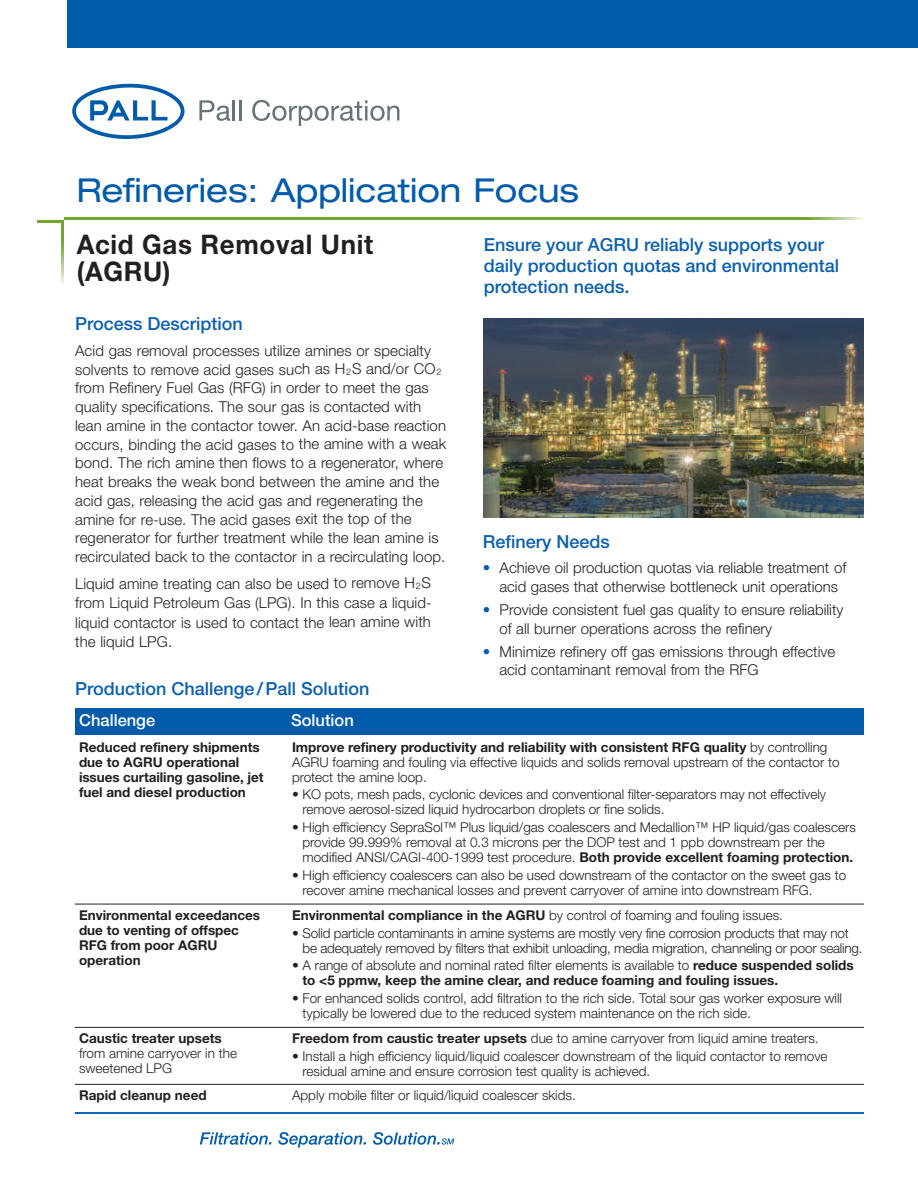
<style>
.page{position:relative;width:918px;height:1188px;background:#fff}
.page>*{position:absolute;margin:0;border:0;box-sizing:border-box;transform-origin:0 0}
.t1{font:expanded 33px "Helvetica Neue LT Std";color:#015bab}
.t2{font:700 27px/27px "Helvetica Neue LT Std";letter-spacing:.025em;color:#231f20;scale:.96 1}
.t3{font:500 18px/21px "Helvetica Neue LT Std";color:#0d60ae}
.t4{font:500 16.5px "Helvetica Neue LT Std";color:#fff}
.t5{font:300 15px/18.8px "Helvetica Neue";letter-spacing:.005em;color:#231f20}
.t6{font:300 13.5px/15px "Helvetica Neue LT Std";color:#231f20}
.t7{font:700 13.5px/15px "Helvetica Neue LT Std";color:#231f20}
.s1{font-size:9px}
.s2{color:#015bab}
.s3{font-weight:700}
.s4{font-weight:300}
</style>
<div class="page">
<svg style="left:200px;top:1132px;width:72px;height:13px"></svg>
<svg style="left:278px;top:1132px;width:88px;height:16px"></svg>
<svg style="left:373px;top:1132px;width:81px;height:13px"></svg>
<hr style="left:64px;top:217px;width:746px;height:2px;background:#73a532">
<hr style="left:37px;top:221px;width:26px;height:2px;background:#73a532">
<hr style="left:61px;top:221px;width:2px;height:22px;background:#73a532">
<svg style="left:61px;top:243px;width:2px;height:41px"></svg>
<svg style="left:810px;top:217px;width:53px;height:2px"></svg>
<img style="left:484px;top:318px;width:380px;height:200px">
<svg style="left:199px;top:100px;width:31px;height:21px"></svg>
<hr style="left:233px;top:100px;width:2px;height:20px;background:#687379">
<hr style="left:239px;top:100px;width:2px;height:20px;background:#687379">
<svg style="left:252px;top:100px;width:147px;height:26px"></svg>
<svg style="left:72px;top:83px;width:113px;height:56px"></svg>
<div style="left:68px;top:0;width:850px;height:47px;background:#015bab"></div>
<div style="left:75px;top:708px;width:789px;height:27px;background:#015bab"></div>
<hr style="left:75px;top:904px;width:789px;height:1px;background:#231f20">
<hr style="left:75px;top:1027px;width:789px;height:1px;background:#231f20">
<hr style="left:75px;top:1084px;width:789px;height:1px;background:#231f20">
<hr style="left:75px;top:1112px;width:789px;height:2px;background:#015bab">
<h1 class="t1" style="left:76px;top:171px;width:504px">Refineries: Application Focus</h1>
<h2 class="t2" style="left:77px;top:234px;width:310px">Acid Gas Removal Unit (AGRU)</h2>
<h3 class="t3" style="left:75px;top:316px;width:169px">Process Description</h3>
<p class="t5" style="left:75px;top:342px;width:373px">Acid gas removal processes utilize amines or specialty solvents to remove acid gases such as H<span class="s1">2</span>S and/or CO<span class="s1">2 </span>from Refinery Fuel Gas (RFG) in order to meet the gas quality specifications. The sour gas is contacted with lean amine in the contactor tower. An acid-base reaction occurs, binding the acid gases to the amine with a weak bond. The rich amine then flows to a regenerator, where heat breaks the weak bond between the amine and the acid gas, releasing the acid gas and regenerating the amine for re-use. The acid gases exit the top of the regenerator for further treatment while the lean amine is recirculated back to the contactor in a recirculating loop.</p>
<p class="t5" style="left:75px;top:575px;width:358px;line-height:19.5px;text-align:justify">Liquid amine treating can also be used to remove H<span class="s1">2</span>S from Liquid Petroleum Gas (LPG). In this case a liquid&shy;liquid contactor is used to contact the lean amine with the liquid LPG.</p>
<h3 class="t3" style="left:484px;top:236px;width:357px">Ensure your AGRU reliably supports your daily production quotas and environmental protection needs.</h3>
<h3 class="t3" style="left:483px;top:533px;width:129px">Refinery Needs</h3>
<p class="t5" style="left:483px;top:560px;width:365px;text-align:center"><span class="s2">•</span> Achieve oil production quotas via reliable treatment of acid gases that otherwise bottleneck unit operations</p>
<p class="t5" style="left:499px;top:602px;width:345px;text-indent:-16px"><span class="s2">•</span> Provide consistent fuel gas quality to ensure reliability of all burner operations across the refinery</p>
<p class="t5" style="left:499px;top:643px;width:337px;text-indent:-16px"><span class="s2">•</span> Minimize refinery off gas emissions through effective acid contaminant removal from the RFG</p>
<h3 class="t3" style="left:75px;top:680px;width:296px">Production Challenge/Pall Solution</h3>
<p class="t4" style="left:79px;top:715px;width:78px">Challenge</p>
<p class="t4" style="left:291px;top:715px;width:64px">Solution</p>
<p class="t7" style="left:79px;top:741px;width:186px">Reduced refinery shipments due to AGRU operational issues curtailing gasoline, jet fuel and diesel production</p>
<p class="t6" style="left:292px;top:741px;width:549px"><span class="s3">Improve refinery productivity and reliability with consistent RFG quality</span> by controlling<br>AGRU foaming and fouling via effective liquids and solids removal upstream of the contactor to protect the amine loop.</p>
<p class="t6" style="left:303px;top:788px;width:525px;text-indent:-11px">• KO pots, mesh pads, cyclonic devices and conventional filter-separators may not effectively remove aerosol-sized liquid hydrocarbon droplets or fine solids.</p>
<p class="t6" style="left:303px;top:821px;width:555px;text-indent:-11px">• High efficiency SepraSol™ Plus liquid/gas coalescers and Medallion™ HP liquid/gas coalescers provide 99.999% removal at 0.3 microns per the DOP test and 1 ppb downstream per the modified ANSI/CAGI-400-1999 test procedure. <span class="s3">Both provide excellent foaming protection.</span></p>
<p class="t6" style="left:303px;top:869px;width:545px;text-indent:-11px">• High efficiency coalescers can also be used downstream of the contactor on the sweet gas to recover amine mechanical losses and prevent carryover of amine into downstream RFG.</p>
<p class="t7" style="left:79px;top:909px;width:183px">Environmental exceedances due to venting of offspec<br>RFG from poor AGRU operation</p>
<p class="t6" style="left:292px;top:909px;width:492px"><span class="s3">Environmental compliance in the AGRU</span> by control of foaming and fouling issues.</p>
<p class="t6" style="left:303px;top:927px;width:562px;text-indent:-11px">• Solid particle contaminants in amine systems are mostly very fine corrosion products that may not be adequately removed by filters that exhibit unloading, media migration, channeling or poor sealing.</p>
<p class="t7" style="left:303px;top:960px;width:553px;text-indent:-11px"><span class="s4">• A range of absolute and nominal rated filter elements is available to</span> reduce suspended solids to &lt;5 ppmw, keep the amine clear, and reduce foaming and fouling issues.</p>
<p class="t6" style="left:303px;top:992px;width:541px;text-indent:-11px">• For enhanced solids control, add filtration to the rich side. Total sour gas worker exposure will typically be lowered due to the reduced system maintenance on the rich side.</p>
<p class="t7" style="left:79px;top:1033px;width:144px">Caustic treater upsets</p>
<p class="t6" style="left:79px;top:1047px;width:160px">from amine carryover in the sweetened LPG</p>
<p class="t6" style="left:292px;top:1032px;width:528px"><span class="s3">Freedom from caustic treater upsets</span> due to amine carryover from liquid amine treaters.</p>
<p class="t6" style="left:303px;top:1050px;width:527px;text-indent:-11px">• Install a high efficiency liquid/liquid coalescer downstream of the liquid contactor to remove residual amine and ensure corrosion test quality is achieved.</p>
<p class="t7" style="left:79px;top:1090px;width:129px">Rapid cleanup need</p>
<p class="t6" style="left:292px;top:1089px;width:285px">Apply mobile filter or liquid/liquid coalescer skids.</p>
</div>
